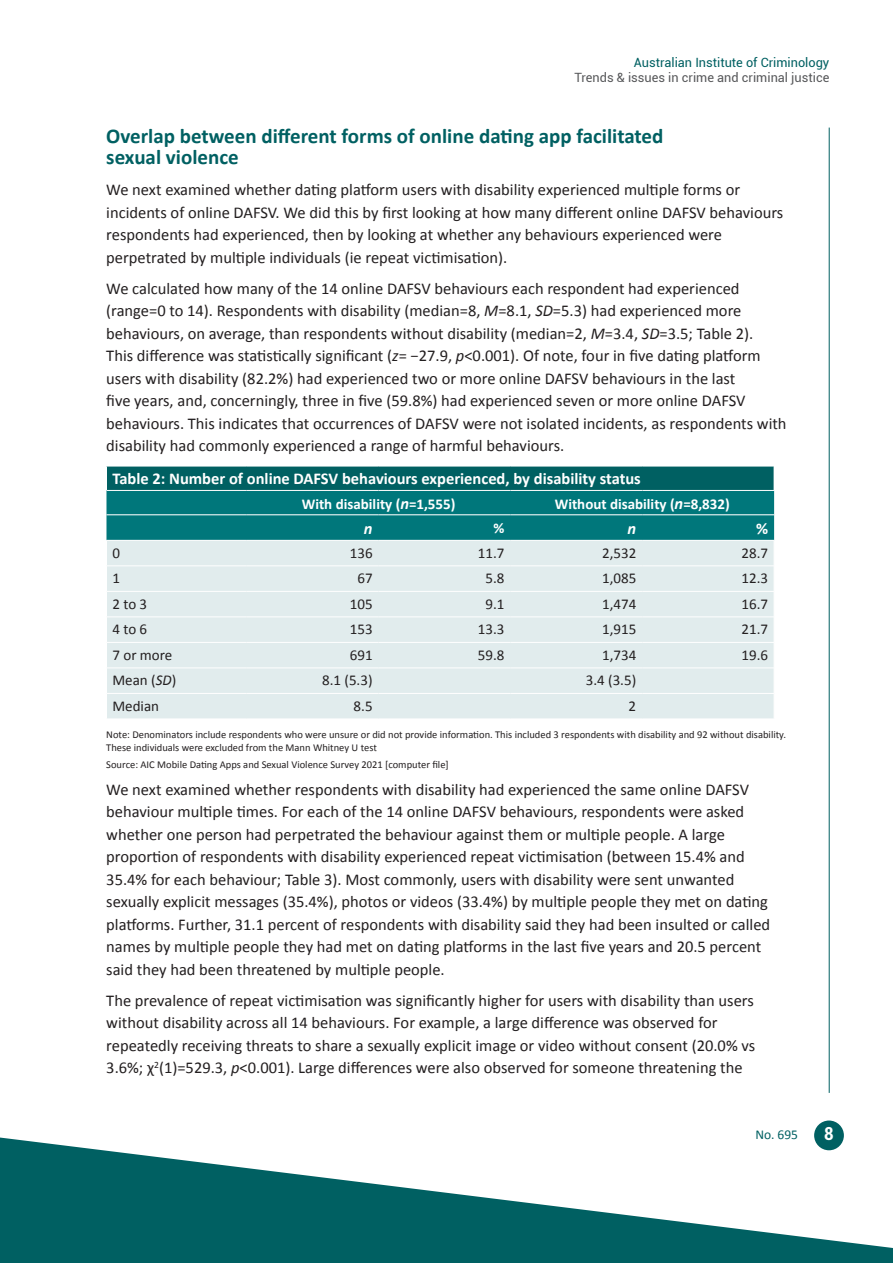
<style>
.page{position:relative;width:893px;height:1263px;background:#fff}
.page>*{position:absolute;margin:0;border:0;box-sizing:border-box;transform-origin:0 0}
.t1{font:700 21px/21px "Calibri";color:#006062}
.t2{font:700 condensed 18px "Roboto";color:#fff}
.t3{font:16.5px/22.5px "Calibri";color:#231f20}
.t4{font:700 16.5px "Calibri";color:#fff}
.t5{font:italic 700 16.5px "Calibri";color:#fff}
.t6{font:15px "Calibri";color:#231f20}
.t7{font:700 15px "Calibri";color:#fff}
.t8{font:13.5px "Calibri";color:#006062}
.t9{font:12.75px "Roboto";color:#57585a}
.t10{font:12.75px "Roboto";color:#006062}
.t11{font:10.5px/12.6px "Calibri";color:#231f20}
.s1{font-style:italic}
.s2{font-style:italic;font-size:16.5px}
</style>
<div class="page">
<hr style="left:829px;top:128px;width:1px;height:965px;background:#006062">
<div style="left:814px;top:1120px;width:30px;height:30px;background:#006062;border-radius:50%"></div>
<svg style="left:0;top:1137px;width:893px;height:126px;fill:#006062"></svg>
<svg style="left:106px;top:466px;width:669px;height:253px;background:#a3c9cb"></svg>
<p class="t10" style="left:634px;top:54px;width:197px">Australian Institute of Criminology</p>
<p class="t9" style="left:574px;top:69px;width:256px">Trends &amp; issues in crime and criminal justice</p>
<p class="t1" style="left:106px;top:126px;width:559px">Overlap between different forms of online dating app facilitated sexual violence</p>
<p class="t3" style="left:106px;top:179px;width:678px">We next examined whether dating platform users with disability experienced multiple forms or incidents of online DAFSV. We did this by first looking at how many different online DAFSV behaviours respondents had experienced, then by looking at whether any behaviours experienced were perpetrated by multiple individuals (ie repeat victimisation).</p>
<p class="t3" style="left:106px;top:277px;width:682px">We calculated how many of the 14 online DAFSV behaviours each respondent had experienced (range=0 to 14). Respondents with disability (median=8, <span class="s1">M</span>=8.1, <span class="s1">SD</span>=5.3) had experienced more behaviours, on average, than respondents without disability (median=2, <span class="s1">M</span>=3.4, <span class="s1">SD</span>=3.5; Table 2).<br>This difference was statistically significant (<span class="s1">z</span>= −27.9, <span class="s1">p</span>&lt;0.001). Of note, four in five dating platform users with disability (82.2%) had experienced two or more online DAFSV behaviours in the last<br>five years, and, concerningly, three in five (59.8%) had experienced seven or more online DAFSV behaviours. This indicates that occurrences of DAFSV were not isolated incidents, as respondents with disability had commonly experienced a range of harmful behaviours.</p>
<p class="t4" style="left:112px;top:468px;width:530px">Table 2: Number of online DAFSV behaviours experienced, by disability status</p>
<p class="t7" style="left:302px;top:494px;width:155px">With disability (<span class="s2">n</span>=1,555)</p>
<p class="t7" style="left:555px;top:494px;width:176px">Without disability (<span class="s2">n</span>=8,832)</p>
<p class="t5" style="left:364px;top:518px;width:10px">n</p>
<p class="t7" style="left:493px;top:519px;width:12px">%</p>
<p class="t5" style="left:628px;top:518px;width:10px">n</p>
<p class="t4" style="left:756px;top:518px;width:14px">%</p>
<p class="t6" style="left:112px;top:543px;width:9px">0</p>
<p class="t6" style="left:350px;top:543px;width:24px">136</p>
<p class="t6" style="left:478px;top:543px;width:28px">11.7</p>
<p class="t6" style="left:602px;top:543px;width:36px">2,532</p>
<p class="t6" style="left:741px;top:543px;width:28px">28.7</p>
<p class="t6" style="left:112px;top:569px;width:9px">1</p>
<p class="t6" style="left:357px;top:569px;width:17px">67</p>
<p class="t6" style="left:485px;top:569px;width:20px">5.8</p>
<p class="t6" style="left:602px;top:569px;width:36px">1,085</p>
<p class="t6" style="left:741px;top:569px;width:28px">12.3</p>
<p class="t6" style="left:112px;top:594px;width:36px">2 to 3</p>
<p class="t6" style="left:350px;top:594px;width:24px">105</p>
<p class="t6" style="left:485px;top:594px;width:20px">9.1</p>
<p class="t6" style="left:602px;top:594px;width:36px">1,474</p>
<p class="t6" style="left:741px;top:594px;width:28px">16.7</p>
<p class="t6" style="left:112px;top:620px;width:36px">4 to 6</p>
<p class="t6" style="left:350px;top:620px;width:24px">153</p>
<p class="t6" style="left:478px;top:620px;width:28px">13.3</p>
<p class="t6" style="left:602px;top:620px;width:36px">1,915</p>
<p class="t6" style="left:741px;top:620px;width:28px">21.7</p>
<p class="t6" style="left:112px;top:645px;width:61px">7 or more</p>
<p class="t6" style="left:350px;top:645px;width:24px">691</p>
<p class="t6" style="left:478px;top:645px;width:28px">59.8</p>
<p class="t6" style="left:602px;top:645px;width:36px">1,734</p>
<p class="t6" style="left:741px;top:645px;width:28px">19.6</p>
<p class="t6" style="left:112px;top:671px;width:65px">Mean (<span class="s1">SD</span>)</p>
<p class="t6" style="left:322px;top:671px;width:52px">8.1 (5.3)</p>
<p class="t6" style="left:586px;top:671px;width:52px">3.4 (3.5)</p>
<p class="t6" style="left:112px;top:696px;width:48px">Median</p>
<p class="t6" style="left:354px;top:696px;width:20px">8.5</p>
<p class="t6" style="left:629px;top:696px;width:9px">2</p>
<p class="t11" style="left:106px;top:728px;width:681px">Note: Denominators include respondents who were unsure or did not provide information. This included 3 respondents with disability and 92 without disability.<br>These individuals were excluded from the Mann Whitney U test</p>
<p class="t11" style="left:106px;top:758px;width:344px">Source: AIC Mobile Dating Apps and Sexual Violence Survey 2021 [computer file]</p>
<p class="t3" style="left:106px;top:778px;width:665px">We next examined whether respondents with disability had experienced the same online DAFSV behaviour multiple times. For each of the 14 online DAFSV behaviours, respondents were asked whether one person had perpetrated the behaviour against them or multiple people. A large proportion of respondents with disability experienced repeat victimisation (between 15.4% and 35.4% for each behaviour; Table 3). Most commonly, users with disability were sent unwanted sexually explicit messages (35.4%), photos or videos (33.4%) by multiple people they met on dating platforms. Further, 31.1 percent of respondents with disability said they had been insulted or called names by multiple people they had met on dating platforms in the last five years and 20.5 percent said they had been threatened by multiple people.</p>
<p class="t3" style="left:106px;top:989px;width:650px">The prevalence of repeat victimisation was significantly higher for users with disability than users without disability across all 14 behaviours. For example, a large difference was observed for repeatedly receiving threats to share a sexually explicit image or video without consent (20.0% vs 3.6%; χ<sup>2</sup>(1)=529.3, <span class="s1">p</span>&lt;0.001). Large differences were also observed for someone threatening the</p>
<p class="t8" style="left:755px;top:1126px;width:44px">No. 695</p>
<p class="t2" style="left:824px;top:1121px;width:11px">8</p>
</div>
